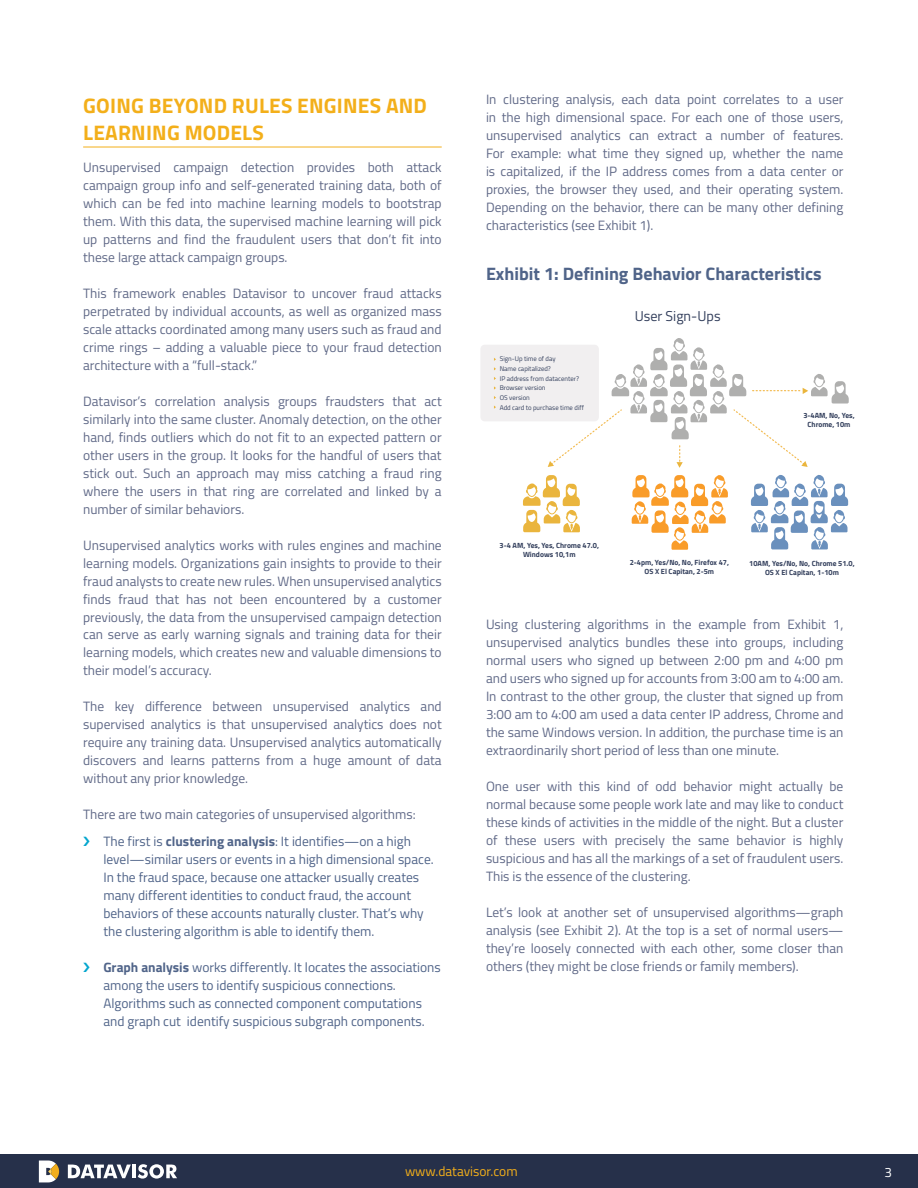
<style>
.page{position:relative;width:918px;height:1188px;background:#fff}
.page>*{position:absolute;margin:0;border:0;box-sizing:border-box;transform-origin:0 0}
.t1{font:700 21px/27px "Titillium Web";letter-spacing:.01em;color:#f3af1a}
.t2{font:700 18px "Titillium Web";color:#506489}
.t3{font:14.25px "Titillium Web";color:#34405d}
.t4{font:13.5px/18px "Titillium Web";color:#616a88;text-align:justify}
.t5{font:13.5px/18px "Titillium Web";color:#506489}
.t6{font:13.5px "Titillium Web";color:#f3af1a}
.t7{font:13.5px "Titillium Web";color:#fff}
.t8{font:700 7.5px/9px "Titillium Web";color:#34405d;text-align:center}
.t9{font:6.75px/9.6px "Titillium Web";color:#34405d}
.s1{color:#506489}
.s2{font-weight:700;color:#506489}
.s3{font-weight:700}
</style>
<div class="page">
<div style="left:0;top:1155px;width:918px;height:33px;background:#26304a"></div>
<svg style="left:68px;top:1165px;width:63px;height:13px"></svg>
<hr style="left:132px;top:1165px;width:4px;height:13px;background:#fff">
<svg style="left:138px;top:1164px;width:39px;height:15px"></svg>
<svg style="left:39px;top:1161px;width:20px;height:21px"></svg>
<hr style="left:83px;top:147px;width:359px;height:1px;background:#f3af1a">
<div style="left:480px;top:345px;width:119px;height:76px;background:#f1eff0;border-radius:4px"></div>
<svg style="left:523px;top:475px;width:57px;height:57px"></svg>
<svg style="left:632px;top:475px;width:96px;height:75px"></svg>
<svg style="left:751px;top:475px;width:97px;height:74px"></svg>
<svg style="left:548px;top:338px;width:301px;height:130px"></svg>
<h1 class="t1" style="left:83px;top:91px;width:345px">GOING BEYOND RULES ENGINES AND<br>LEARNING MODELS</h1>
<p class="t4" style="left:83px;top:157px;width:360px">Unsupervised campaign detection provides both attack campaign group info and self-generated training data, both of which can be fed into machine learning models to bootstrap them. With this data, the supervised machine learning will pick up patterns and find the fraudulent users that don’t fit into these large attack campaign groups.</p>
<p class="t4" style="left:83px;top:283px;width:360px">This framework enables Datavisor to uncover fraud attacks perpetrated by individual accounts, as well as organized mass scale attacks coordinated among many users such as fraud and crime rings – adding a valuable piece to your fraud detection architecture with a “full-stack.”</p>
<p class="t4" style="left:83px;top:391px;width:360px">Datavisor’s correlation analysis groups fraudsters that act similarly into the same cluster. Anomaly detection, on the other hand, finds outliers which do not fit to an expected pattern or other users in the group. It looks for the handful of users that stick out. Such an approach may miss catching a fraud ring where the users in that ring are correlated and linked by a number of similar behaviors.</p>
<p class="t4" style="left:83px;top:535px;width:360px">Unsupervised analytics works with rules engines and machine learning models. Organizations gain insights to provide to their fraud analysts to create new rules. When unsupervised analytics finds fraud that has not been encountered by a customer previously, the data from the unsupervised campaign detection can serve as early warning signals and training data for their learning models, which creates new and valuable dimensions to their model’s accuracy.</p>
<p class="t4" style="left:83px;top:697px;width:360px">The key difference between unsupervised analytics and supervised analytics is that unsupervised analytics does not require any training data. Unsupervised analytics automatically discovers and learns patterns from a huge amount of data without any prior knowledge.</p>
<p class="t4" style="left:103px;top:801px;width:314px;line-height:26.4px;text-indent:-20px">There are two main categories of unsupervised algorithms:<br><span class="s1">The first is</span> <span class="s2">clustering analysis</span><span class="s1">: It identifies—on a high</span></p>
<p class="t5" style="left:103px;top:850px;width:332px">level—similar users or events in a high dimensional space.<br>In the fraud space, because one attacker usually creates many different identities to conduct fraud, the account behaviors of these accounts naturally cluster. That’s why the clustering algorithm is able to identify them.</p>
<p class="t5" style="left:103px;top:958px;width:339px"><span class="s3">Graph analysis</span> works differently. It locates the associations among the users to identify suspicious connections.<br>Algorithms such as connected component computations and graph cut identify suspicious subgraph components.</p>
<p class="t4" style="left:486px;top:90px;width:359px">In clustering analysis, each data point correlates to a user in the high dimensional space. For each one of those users, unsupervised analytics can extract a number of features.<br>For example: what time they signed up, whether the name is capitalized, if the IP address comes from a data center or proxies, the browser they used, and their operating system.<br>Depending on the behavior, there can be many other defining characteristics (see Exhibit 1).</p>
<h2 class="t2" style="left:486px;top:260px;width:337px">Exhibit 1: Defining Behavior Characteristics</h2>
<p class="t9" style="left:500px;top:354px;width:86px">Sign-Up time of day<br>Name capitalized?<br>IP address from datacenter?<br>Browser version<br>OS version<br>Add card to purchase time diff</p>
<p class="t3" style="left:635px;top:305px;width:87px">User Sign-Ups</p>
<p class="t8" style="left:803px;top:410px;width:53px">3-4AM, No, Yes,<br>Chrome, 10m</p>
<p class="t8" style="left:500px;top:541px;width:101px">3-4 AM, Yes, Yes, Chrome 47.0,<br>Windows 10,1m</p>
<p class="t8" style="left:630px;top:558px;width:101px">2-4pm, Yes/No, No, Firefox 47,<br>OS X El Capitan, 2-5m</p>
<p class="t8" style="left:749px;top:558px;width:107px">10AM, Yes/No, No, Chrome 51.0,<br>OS X El Capitan, 1-10m</p>
<p class="t4" style="left:486px;top:614px;width:359px">Using clustering algorithms in the example from Exhibit 1, unsupervised analytics bundles these into groups, including normal users who signed up between 2:00 pm and 4:00 pm and users who signed up for accounts from 3:00 am to 4:00 am.<br>In contrast to the other group, the cluster that signed up from 3:00 am to 4:00 am used a data center IP address, Chrome and the same Windows version. In addition, the purchase time is an extraordinarily short period of less than one minute.</p>
<p class="t4" style="left:486px;top:776px;width:359px">One user with this kind of odd behavior might actually be normal because some people work late and may like to conduct these kinds of activities in the middle of the night. But a cluster of these users with precisely the same behavior is highly suspicious and has all the markings of a set of fraudulent users.<br>This is the essence of the clustering.</p>
<p class="t4" style="left:486px;top:902px;width:359px">Let’s look at another set of unsupervised algorithms—graph analysis (see Exhibit 2). At the top is a set of normal users— they’re loosely connected with each other, some closer than others (they might be close friends or family members).</p>
<p class="t6" style="left:405px;top:1161px;width:114px">www.datavisor.com</p>
<p class="t7" style="left:884px;top:1162px;width:9px">3</p>
</div>
